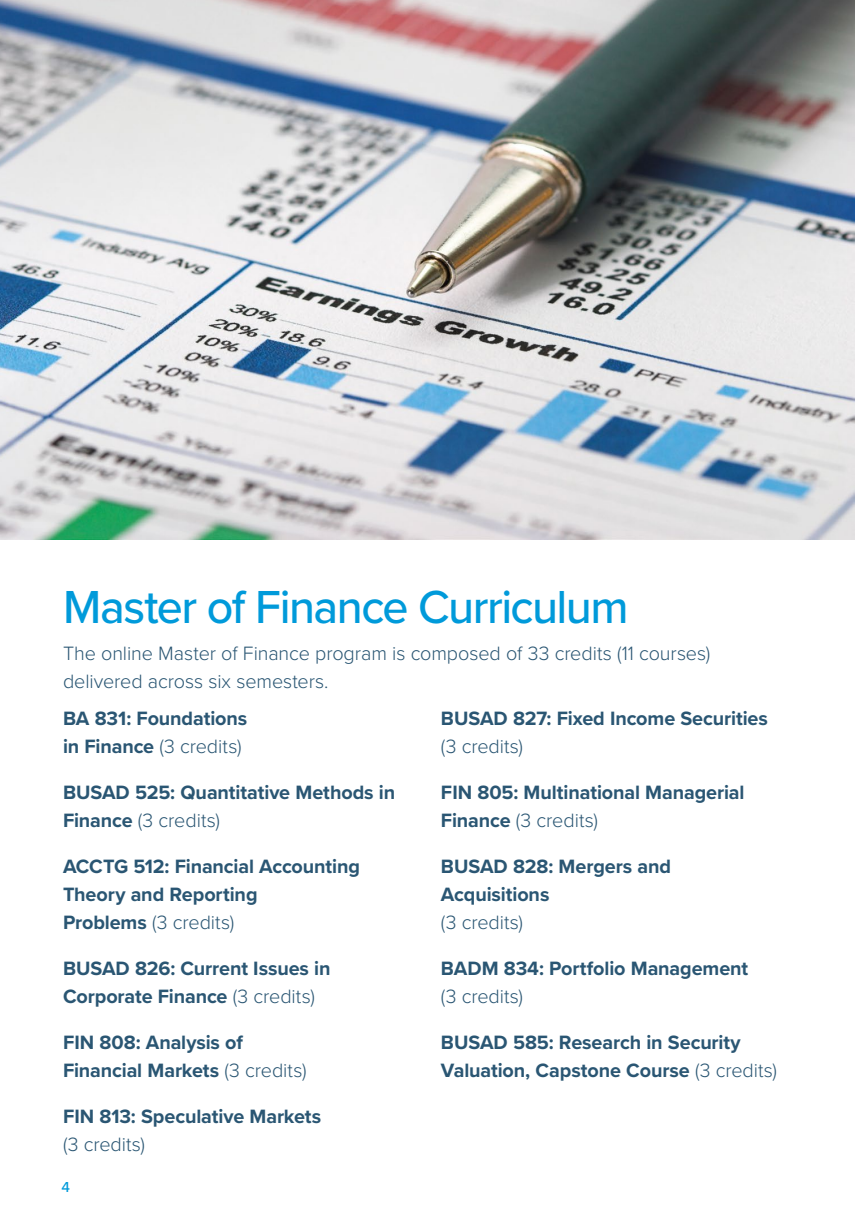
<style>
.page{position:relative;width:855px;height:1224px;background:#fff}
.page>*{position:absolute;margin:0;border:0;box-sizing:border-box;transform-origin:0 0}
.t1{font:500 48px "Proxima Nova";letter-spacing:-.03em;color:#009ada}
.t2{font:700 20px/28px "Proxima Nova";letter-spacing:-.005em;color:#2a5673}
.t3{font:300 20px "Proxima Nova";letter-spacing:-.005em;color:#2a5673}
.t4{font:500 15px "Proxima Nova";color:#009ada}
.s1{font-weight:300}
</style>
<div class="page">
<img style="left:0;top:0;width:855px;height:540px">
<h1 class="t1" style="left:63px;top:571px;width:567px">Master of Finance Curriculum</h1>
<p class="t3" style="left:63px;top:638px;width:649px">The online Master of Finance program is composed of 33 credits (11 courses)</p>
<p class="t3" style="left:63px;top:666px;width:267px">delivered across six semesters.</p>
<p class="t2" style="left:63px;top:703px;width:186px">BA 831: Foundations in Finance <span class="s1">(3 credits)</span></p>
<p class="t2" style="left:63px;top:777px;width:334px">BUSAD 525: Quantitative Methods in<br>Finance <span class="s1">(3 credits)</span></p>
<p class="t2" style="left:63px;top:851px;width:298px">ACCTG 512: Financial Accounting<br>Theory and Reporting<br>Problems <span class="s1">(3 credits)</span></p>
<p class="t2" style="left:63px;top:953px;width:269px">BUSAD 826: Current Issues in<br>Corporate Finance <span class="s1">(3 credits)</span></p>
<p class="t2" style="left:63px;top:1027px;width:245px">FIN 808: Analysis of<br>Financial Markets <span class="s1">(3 credits)</span></p>
<p class="t2" style="left:63px;top:1101px;width:260px">FIN 813: Speculative Markets</p>
<p class="t3" style="left:63px;top:1129px;width:84px">(3 credits)</p>
<p class="t2" style="left:441px;top:703px;width:328px">BUSAD 827: Fixed Income Securities</p>
<p class="t3" style="left:441px;top:731px;width:84px">(3 credits)</p>
<p class="t2" style="left:441px;top:777px;width:305px">FIN 805: Multinational Managerial<br>Finance <span class="s1">(3 credits)</span></p>
<p class="t2" style="left:441px;top:851px;width:232px">BUSAD 828: Mergers and<br>Acquisitions</p>
<p class="t3" style="left:441px;top:907px;width:84px">(3 credits)</p>
<p class="t2" style="left:441px;top:953px;width:309px">BADM 834: Portfolio Management</p>
<p class="t3" style="left:441px;top:981px;width:84px">(3 credits)</p>
<p class="t2" style="left:441px;top:1027px;width:338px">BUSAD 585: Research in Security<br>Valuation, Capstone Course <span class="s1">(3 credits)</span></p>
<p class="t4" style="left:61px;top:1176px;width:10px">4</p>
</div>
